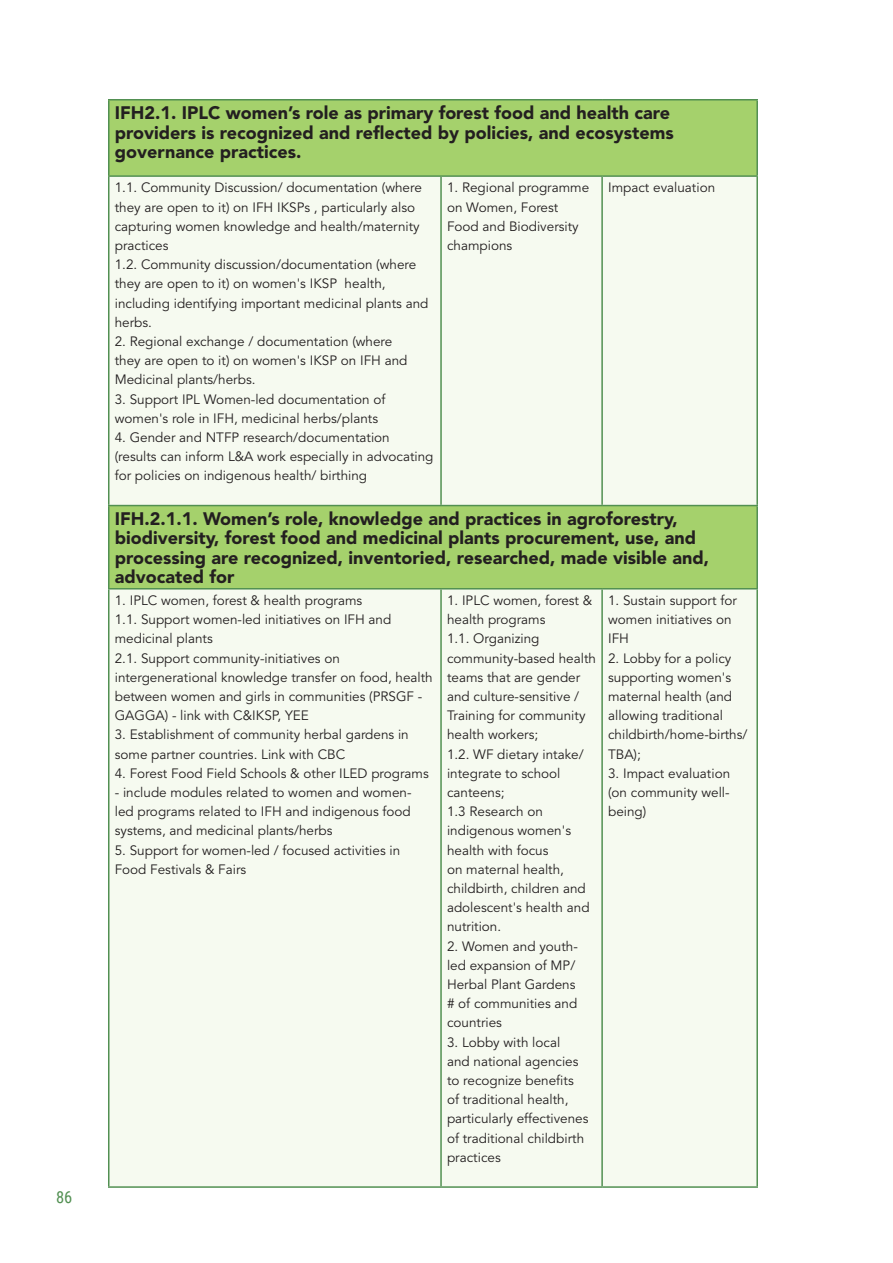
<style>
.page{position:relative;width:893px;height:1263px;background:#fff}
.page>*{position:absolute;margin:0;border:0;box-sizing:border-box;transform-origin:0 0}
.t1{font:900 18px/19.2px "Avenir LT Std";color:#231f20}
.t2{font:16.5px "Roboto Condensed";color:#529052}
.t3{font:13.5px/19.2px "Avenir LT Std";color:#231f20}
</style>
<div class="page">
<div style="left:109px;top:100px;width:648px;height:76px;background:#a5d16c"></div>
<div style="left:110px;top:177px;width:646px;height:1009px;background:#f6faf0"></div>
<div style="left:109px;top:505px;width:648px;height:84px;background:#a5d16c"></div>
<hr style="left:108px;top:99px;width:333px;height:2px;background:#529052">
<hr style="left:108px;top:101px;width:2px;height:74px;background:#529052">
<hr style="left:441px;top:99px;width:161px;height:2px;background:#529052">
<hr style="left:602px;top:99px;width:156px;height:2px;background:#529052">
<hr style="left:756px;top:101px;width:2px;height:74px;background:#529052">
<hr style="left:108px;top:175px;width:333px;height:2px;background:#529052">
<hr style="left:108px;top:177px;width:2px;height:328px;background:#529052">
<hr style="left:441px;top:175px;width:161px;height:2px;background:#529052">
<hr style="left:440px;top:177px;width:2px;height:328px;background:#529052">
<hr style="left:602px;top:175px;width:156px;height:2px;background:#529052">
<hr style="left:601px;top:177px;width:2px;height:328px;background:#529052">
<hr style="left:756px;top:177px;width:2px;height:328px;background:#529052">
<hr style="left:108px;top:505px;width:333px;height:1px;background:#529052">
<hr style="left:108px;top:506px;width:2px;height:82px;background:#529052">
<hr style="left:441px;top:505px;width:161px;height:1px;background:#529052">
<hr style="left:602px;top:505px;width:156px;height:1px;background:#529052">
<hr style="left:756px;top:506px;width:2px;height:82px;background:#529052">
<hr style="left:108px;top:588px;width:333px;height:1px;background:#529052">
<hr style="left:108px;top:589px;width:2px;height:597px;background:#529052">
<hr style="left:441px;top:588px;width:161px;height:1px;background:#529052">
<hr style="left:440px;top:589px;width:2px;height:597px;background:#529052">
<hr style="left:602px;top:588px;width:156px;height:1px;background:#529052">
<hr style="left:601px;top:589px;width:2px;height:597px;background:#529052">
<hr style="left:756px;top:589px;width:2px;height:597px;background:#529052">
<hr style="left:108px;top:1186px;width:333px;height:2px;background:#529052">
<hr style="left:441px;top:1186px;width:161px;height:2px;background:#529052">
<hr style="left:602px;top:1186px;width:156px;height:2px;background:#529052">
<p class="t2" style="left:56px;top:1185px;width:18px">86</p>
<p class="t1" style="left:115px;top:103px;width:561px">IFH2.1. IPLC women’s role as primary forest food and health care providers is recognized and reflected by policies, and ecosystems governance practices.</p>
<p class="t3" style="left:115px;top:178px;width:309px">1.1. Community Discussion/ documentation (where they are open to it) on IFH IKSPs , particularly also capturing women knowledge and health/maternity practices</p>
<p class="t3" style="left:115px;top:255px;width:315px">1.2. Community discussion/documentation (where they are open to it) on women's IKSP health, including identifying important medicinal plants and herbs.</p>
<p class="t3" style="left:115px;top:332px;width:294px">2. Regional exchange / documentation (where they are open to it) on women's IKSP on IFH and<br>Medicinal plants/herbs.</p>
<p class="t3" style="left:115px;top:390px;width:272px">3. Support IPL Women-led documentation of women's role in IFH, medicinal herbs/plants</p>
<p class="t3" style="left:115px;top:428px;width:320px">4. Gender and NTFP research/documentation (results can inform L&amp;A work especially in advocating for policies on indigenous health/ birthing</p>
<p class="t3" style="left:447px;top:178px;width:144px">1. Regional programme on Women, Forest<br>Food and Biodiversity champions</p>
<p class="t3" style="left:608px;top:178px;width:109px">Impact evaluation</p>
<p class="t1" style="left:115px;top:509px;width:596px">IFH.2.1.1. Women’s role, knowledge and practices in agroforestry, biodiversity, forest food and medicinal plants procurement, use, and processing are recognized, inventoried, researched, made visible and, advocated for</p>
<p class="t3" style="left:115px;top:591px;width:249px">1. IPLC women, forest &amp; health programs</p>
<p class="t3" style="left:115px;top:610px;width:278px">1.1. Support women-led initiatives on IFH and medicinal plants</p>
<p class="t3" style="left:115px;top:649px;width:319px">2.1. Support community-initiatives on intergenerational knowledge transfer on food, health between women and girls in communities (PRSGF - GAGGA) - link with C&amp;IKSP, YEE</p>
<p class="t3" style="left:115px;top:725px;width:296px">3. Establishment of community herbal gardens in some partner countries. Link with CBC</p>
<p class="t3" style="left:115px;top:764px;width:316px">4. Forest Food Field Schools &amp; other ILED programs</p>
<p class="t3" style="left:115px;top:783px;width:298px;text-align:justify">- include modules related to women and women&shy;led programs related to IFH and indigenous food systems, and medicinal plants/herbs</p>
<p class="t3" style="left:115px;top:841px;width:287px">5. Support for women-led / focused activities in<br>Food Festivals &amp; Fairs</p>
<p class="t3" style="left:447px;top:591px;width:147px">1. IPLC women, forest &amp; health programs</p>
<p class="t3" style="left:447px;top:629px;width:151px">1.1. Organizing community-based health teams that are gender and culture-sensitive /<br>Training for community health workers;</p>
<p class="t3" style="left:447px;top:745px;width:138px">1.2. WF dietary intake/ integrate to school canteens;</p>
<p class="t3" style="left:447px;top:802px;width:144px">1.3 Research on indigenous women's health with focus<br>on maternal health, childbirth, children and adolescent's health and nutrition.</p>
<p class="t3" style="left:447px;top:937px;width:132px">2. Women and youth&shy;led expansion of MP/<br>Herbal Plant Gardens # of communities and countries</p>
<p class="t3" style="left:447px;top:1033px;width:143px">3. Lobby with local<br>and national agencies to recognize benefits of traditional health, particularly effectivenes of traditional childbirth practices</p>
<p class="t3" style="left:608px;top:591px;width:130px">1. Sustain support for women initiatives on<br>IFH</p>
<p class="t3" style="left:608px;top:649px;width:141px">2. Lobby for a policy supporting women's maternal health (and allowing traditional childbirth/home-births/<br>TBA);</p>
<p class="t3" style="left:608px;top:764px;width:124px;text-align:justify">3. Impact evaluation (on community well&shy;being)</p>
</div>
